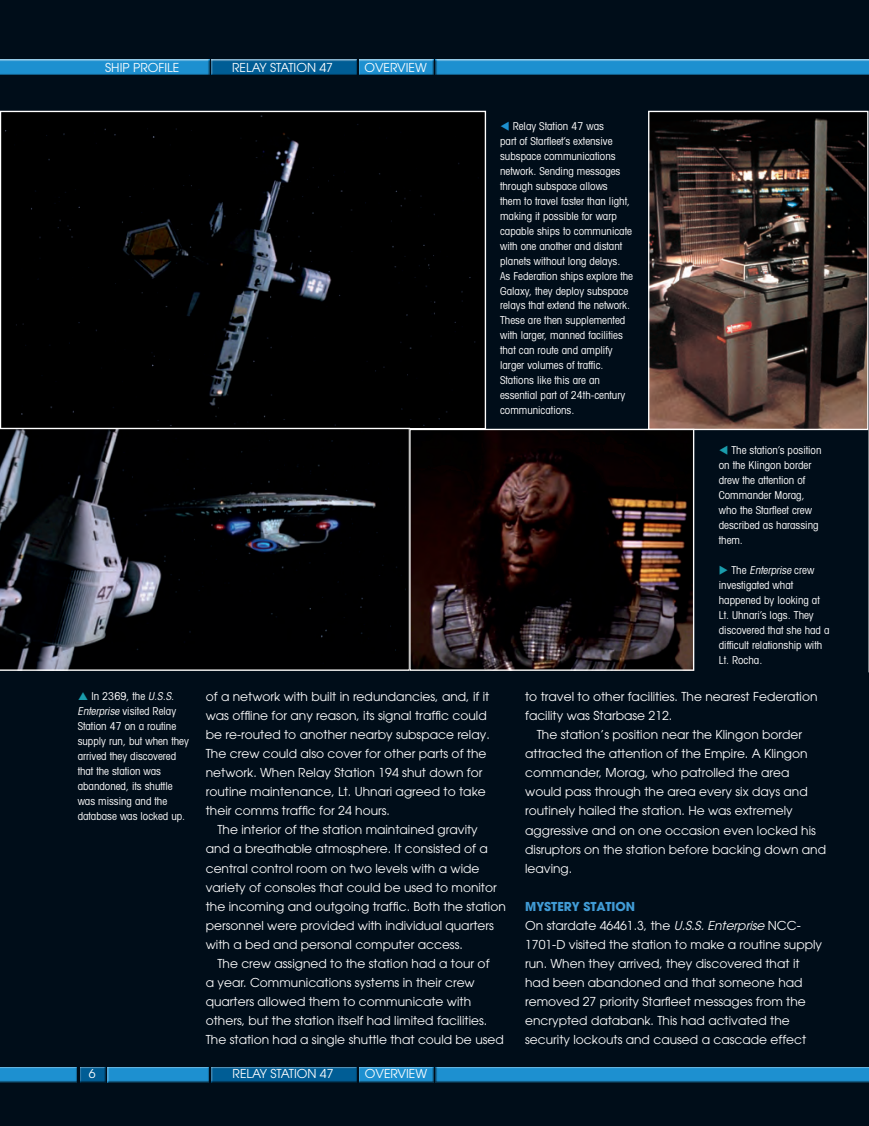
<style>
.page{position:relative;width:869px;height:1126px;background:#fff}
.page>*{position:absolute;margin:0;border:0;box-sizing:border-box;transform-origin:0 0}
.t1{font:12.25px/19.1px "Avant Garde LT";color:#fff}
.t2{font:12.25px "Avant Garde";color:#fff}
.t3{font:condensed 10.85px/14.9px "Avant Garde LT";color:#fff}
.s1{color:#1d90d0}
.s2{color:#1a9cac}
.s3{font-style:italic}
.s4{font-family:"Avant Garde";font-weight:700;color:#419cd6}
</style>
<div class="page">
<div style="left:0;top:0;width:868px;height:1126px;background:#000d19"></div>
<div style="left:434px;top:59px;width:434px;height:16px;background:#231f20;opacity:.75"></div>
<div style="left:434px;top:1066px;width:434px;height:17px;background:#231f20;opacity:.75"></div>
<div style="left:357px;top:59px;width:77px;height:16px;background:#231f20;opacity:.75"></div>
<div style="left:357px;top:1066px;width:77px;height:17px;background:#231f20;opacity:.75"></div>
<div style="left:209px;top:59px;width:148px;height:16px;background:#231f20;opacity:.75"></div>
<div style="left:209px;top:1066px;width:148px;height:17px;background:#231f20;opacity:.75"></div>
<div style="left:78px;top:1066px;width:28px;height:17px;background:#231f20;opacity:.75"></div>
<div style="left:0;top:59px;width:210px;height:16px;background:#231f20;opacity:.75"></div>
<div style="left:105px;top:1065px;width:105px;height:18px;background:#fff;opacity:.75"></div>
<div style="left:106px;top:1066px;width:104px;height:17px;background:#231f20;opacity:.75"></div>
<div style="left:0;top:1066px;width:78px;height:17px;background:#231f20;opacity:.75"></div>
<div style="left:2px;top:113px;width:482px;height:314px;background:#000"></div>
<img style="left:650px;top:113px;width:216px;height:315px">
<div style="left:648px;top:111px;width:220px;height:319px;border:1px solid #fff"></div>
<svg style="left:868px;top:430px;width:1px;height:242px"></svg>
<img style="left:410px;top:428px;width:283px;height:241px">
<svg style="left:0;top:428px;width:410px;height:243px;background:#15161a"></svg>
<div style="left:409px;top:429px;width:285px;height:242px;border:1px solid #fff"></div>
<p class="t2" style="left:105px;top:60px;width:76px">SHIP PROFILE</p>
<p class="t2" style="left:232px;top:60px;width:102px">RELAY STATION 47</p>
<p class="t2" style="left:364px;top:60px;width:64px">OVERVIEW</p>
<p class="t3" style="left:500px;top:118px;width:134px"><span class="s1">▼</span> Relay Station 47 was<br>part of Starfleet’s extensive subspace communications network. Sending messages through subspace allows<br>them to travel faster than light, making it possible for warp capable ships to communicate with one another and distant planets without long delays.<br>As Federation ships explore the<br>Galaxy, they deploy subspace relays that extend the network.<br>These are then supplemented with larger, manned facilities that can route and amplify larger volumes of traffic.<br>Stations like this are an essential part of 24th-century communications.</p>
<p class="t3" style="left:718px;top:443px;width:104px"><span class="s2">▼</span> The station’s position on the Klingon border drew the attention of<br>Commander Morag, who the Starfleet crew described as harassing them.</p>
<p class="t3" style="left:718px;top:563px;width:112px"><span class="s2">◆</span> T h e <span class="s3">Enterprise</span> c r e w investigated what happened by looking at<br>Lt. Uhnari’s logs. They discovered that she had a difficult relationship with<br>Lt. Rocha.</p>
<p class="t3" style="left:78px;top:689px;width:113px;text-indent:14px">In 2369, the <span class="s3">U.S.S.<br>Enterprise</span> visited Relay<br>Station 47 on a routine supply run, but when they arrived they discovered that the station was abandoned, its shuttle was missing and the database was locked up.</p>
<p class="t1" style="left:206px;top:687px;width:285px">of a network with built in redundancies, and, if it</p>
<p class="t1" style="left:206px;top:706px;width:282px">was offline for any reason, its signal traffic could</p>
<p class="t1" style="left:206px;top:725px;width:285px">be re-routed to another nearby subspace relay.</p>
<p class="t1" style="left:206px;top:744px;width:282px">The crew could also cover for other parts of the</p>
<p class="t1" style="left:206px;top:763px;width:278px">network. When Relay Station 194 shut down for</p>
<p class="t1" style="left:206px;top:782px;width:281px">routine maintenance, Lt. Uhnari agreed to take</p>
<p class="t1" style="left:206px;top:801px;width:186px">their comms traffic for 24 hours.</p>
<p class="t1" style="left:217px;top:820px;width:262px">The interior of the station maintained gravity</p>
<p class="t1" style="left:206px;top:839px;width:283px">and a breathable atmosphere. It consisted of a</p>
<p class="t1" style="left:206px;top:858px;width:275px">central control room on two levels with a wide</p>
<p class="t1" style="left:206px;top:878px;width:292px">variety of consoles that could be used to monitor</p>
<p class="t1" style="left:206px;top:897px;width:301px">the incoming and outgoing traffic. Both the station</p>
<p class="t1" style="left:206px;top:916px;width:289px">personnel were provided with individual quarters</p>
<p class="t1" style="left:206px;top:935px;width:258px">with a bed and personal computer access.</p>
<p class="t1" style="left:217px;top:954px;width:273px">The crew assigned to the station had a tour of</p>
<p class="t1" style="left:206px;top:973px;width:270px">a year. Communications systems in their crew</p>
<p class="t1" style="left:206px;top:992px;width:267px">quarters allowed them to communicate with</p>
<p class="t1" style="left:206px;top:1011px;width:283px">others, but the station itself had limited facilities.</p>
<p class="t1" style="left:206px;top:1030px;width:299px">The station had a single shuttle that could be used</p>
<p class="t2" style="left:89px;top:1067px;width:8px">6</p>
<p class="t2" style="left:365px;top:1067px;width:64px">OVERVIEW</p>
<p class="t2" style="left:232px;top:1067px;width:102px">RELAY STATION 47</p>
<p class="t1" style="left:525px;top:687px;width:294px">to travel to other facilities. The nearest Federation</p>
<p class="t1" style="left:525px;top:706px;width:149px">facility was Starbase 212.</p>
<p class="t1" style="left:536px;top:725px;width:267px">The station’s position near the Klingon border</p>
<p class="t1" style="left:525px;top:744px;width:284px">attracted the attention of the Empire. A Klingon</p>
<p class="t1" style="left:525px;top:763px;width:265px">commander, Morag, who patrolled the area</p>
<p class="t1" style="left:525px;top:782px;width:284px">would pass through the area every six days and</p>
<p class="t1" style="left:525px;top:801px;width:269px">routinely hailed the station. He was extremely</p>
<p class="t1" style="left:525px;top:820px;width:292px">aggressive and on one occasion even locked his</p>
<p class="t1" style="left:525px;top:840px;width:302px">disruptors on the station before backing down and</p>
<p class="t1" style="left:525px;top:859px;width:49px">leaving.</p>
<p class="t1" style="left:525px;top:897px;width:298px"><span class="s4">MYSTERY STATION<br></span>On stardate 46461.3, the <span class="s3">U.S.S. Enterprise</span> NCC-1701-D visited the station to make a routine supply run. When they arrived, they discovered that it had been abandoned and that someone had removed 27 priority Starfleet messages from the encrypted databank. This had activated the security lockouts and caused a cascade effect</p>
</div>
